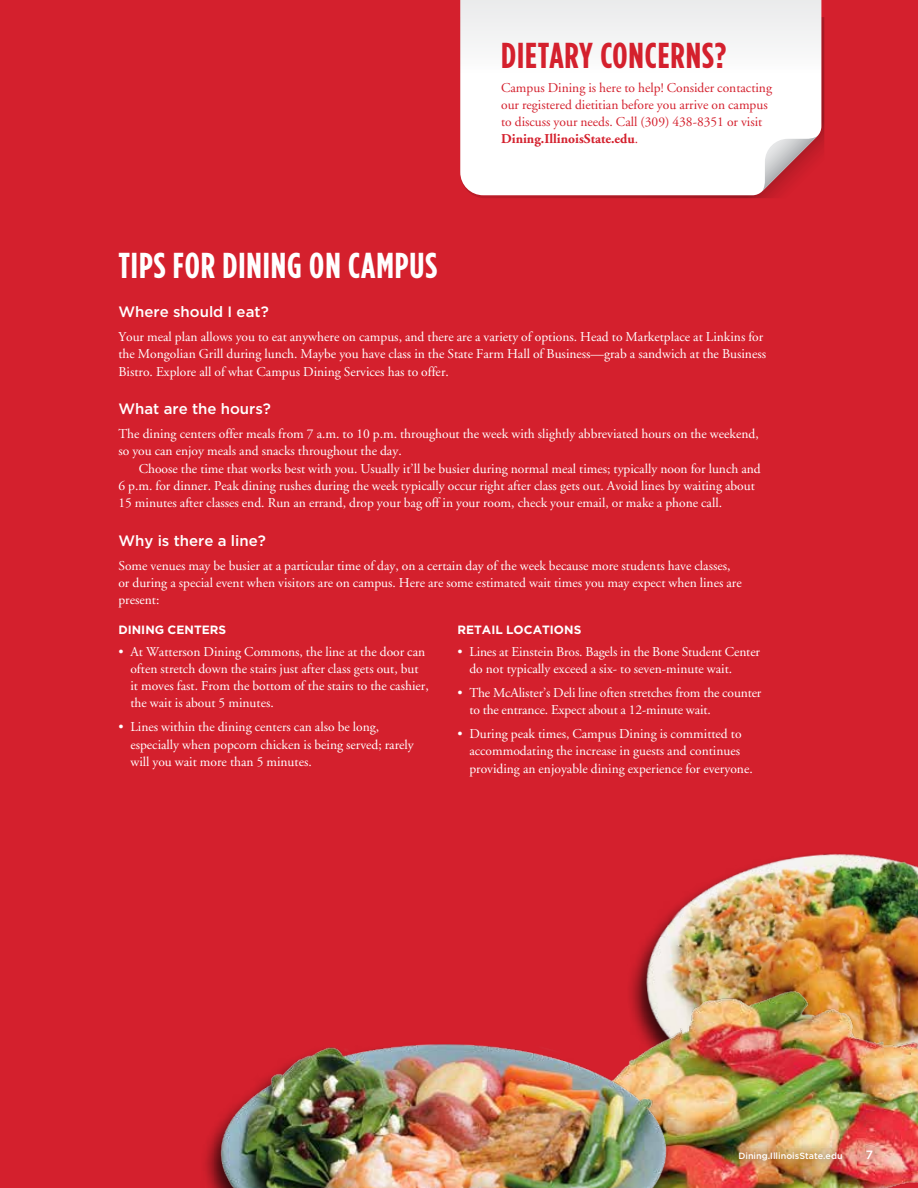
<style>
.page{position:relative;width:918px;height:1188px;background:#d4202d}
.page>*{position:absolute;margin:0;border:0;box-sizing:border-box;transform-origin:0 0}
.t1{font:700 36px "Gotham Condensed";letter-spacing:.025em;color:#fff}
.t2{font:700 36px "Gotham Condensed";letter-spacing:.025em;color:#d4202d}
.t3{font:500 15px "Gotham";color:#fff}
.t4{font:13.5px/17.2px "Adobe Garamond";color:#fff}
.t5{font:13.5px/17.2px "Adobe Garamond";color:#d4202d}
.t6{font:700 12px "Gotham";color:#fff}
.t7{font:500 12px "Gotham";color:#fff}
.t8{font:500 9px "Gotham";color:#fff}
.s1{font-weight:700}
</style>
<div class="page">
<img style="left:635px;top:853px;width:283px;height:116px">
<img style="left:630px;top:969px;width:288px;height:219px">
<img style="left:727px;top:1138px;width:157px;height:34px">
<div style="left:200px;top:1040px;width:474px;height:148px;background:#000;opacity:.75"></div>
<img style="left:212px;top:1025px;width:482px;height:163px">
<svg style="left:473px;top:17px;width:351px;height:181px"></svg>
<svg style="left:460px;top:0;width:361px;height:195px;background:#f9f8f8"></svg>
<svg style="left:762px;top:136px;width:55px;height:55px"></svg>
<h1 class="t2" style="left:501px;top:35px;width:227px">DIETARY CONCERNS?</h1>
<p class="t5" style="left:501px;top:79px;width:272px">Campus Dining is here to help! Consider contacting our registered dietitian before you arrive on campus to discuss your needs. Call (309) 438-8351 or visit <span class="s1">Dining.IllinoisState.edu</span>.</p>
<h1 class="t1" style="left:118px;top:245px;width:320px">TIPS FOR DINING ON CAMPUS</h1>
<p class="t3" style="left:118px;top:303px;width:152px">Where should I eat?</p>
<p class="t4" style="left:118px;top:328px;width:649px">Your meal plan allows you to eat anywhere on campus, and there are a variety of options. Head to Marketplace at Linkins for the Mongolian Grill during lunch. Maybe you have class in the State Farm Hall of Business—grab a sandwich at the Business<br>Bistro. Explore all of what Campus Dining Services has to offer.</p>
<p class="t3" style="left:118px;top:400px;width:154px">What are the hours?</p>
<p class="t4" style="left:118px;top:426px;width:642px">The dining centers offer meals from 7 a.m. to 10 p.m. throughout the week with slightly abbreviated hours on the weekend, so you can enjoy meals and snacks throughout the day.</p>
<p class="t4" style="left:118px;top:460px;width:644px;text-indent:20px">Choose the time that works best with you. Usually it’ll be busier during normal meal times; typically noon for lunch and<br>6 p.m. for dinner. Peak dining rushes during the week typically occur right after class gets out. Avoid lines by waiting about<br>15 minutes after classes end. Run an errand, drop your bag off in your room, check your email, or make a phone call.</p>
<p class="t3" style="left:118px;top:532px;width:149px">Why is there a line?</p>
<p class="t4" style="left:118px;top:557px;width:625px">Some venues may be busier at a particular time of day, on a certain day of the week because more students have classes, or during a special event when visitors are on campus. Here are some estimated wait times you may expect when lines are present:</p>
<p class="t6" style="left:118px;top:622px;width:109px">DINING CENTERS</p>
<p class="t4" style="left:130px;top:643px;width:300px;text-indent:-12px">• At Watterson Dining Commons, the line at the door can often stretch down the stairs just after class gets out, but it moves fast. From the bottom of the stairs to the cashier, the wait is about 5 minutes.</p>
<p class="t4" style="left:130px;top:719px;width:285px;text-indent:-12px">• Lines within the dining centers can also be long, especially when popcorn chicken is being served; rarely will you wait more than 5 minutes.</p>
<p class="t6" style="left:457px;top:622px;width:125px">RETAIL LOCATIONS</p>
<p class="t4" style="left:469px;top:643px;width:292px;text-indent:-12px">• Lines at Einstein Bros. Bagels in the Bone Student Center do not typically exceed a six- to seven-minute wait.</p>
<p class="t4" style="left:469px;top:684px;width:294px;text-indent:-12px">• The McAlister’s Deli line often stretches from the counter to the entrance. Expect about a 12-minute wait.</p>
<p class="t4" style="left:469px;top:725px;width:285px;text-indent:-12px">• During peak times, Campus Dining is committed to accommodating the increase in guests and continues providing an enjoyable dining experience for everyone.</p>
<p class="t8" style="left:738px;top:1151px;width:106px">Dining.IllinoisState.edu</p>
<p class="t7" style="left:866px;top:1148px;width:9px">7</p>
<p class="t8" style="left:731px;top:1151px;width:24px">Hous</p>
</div>
